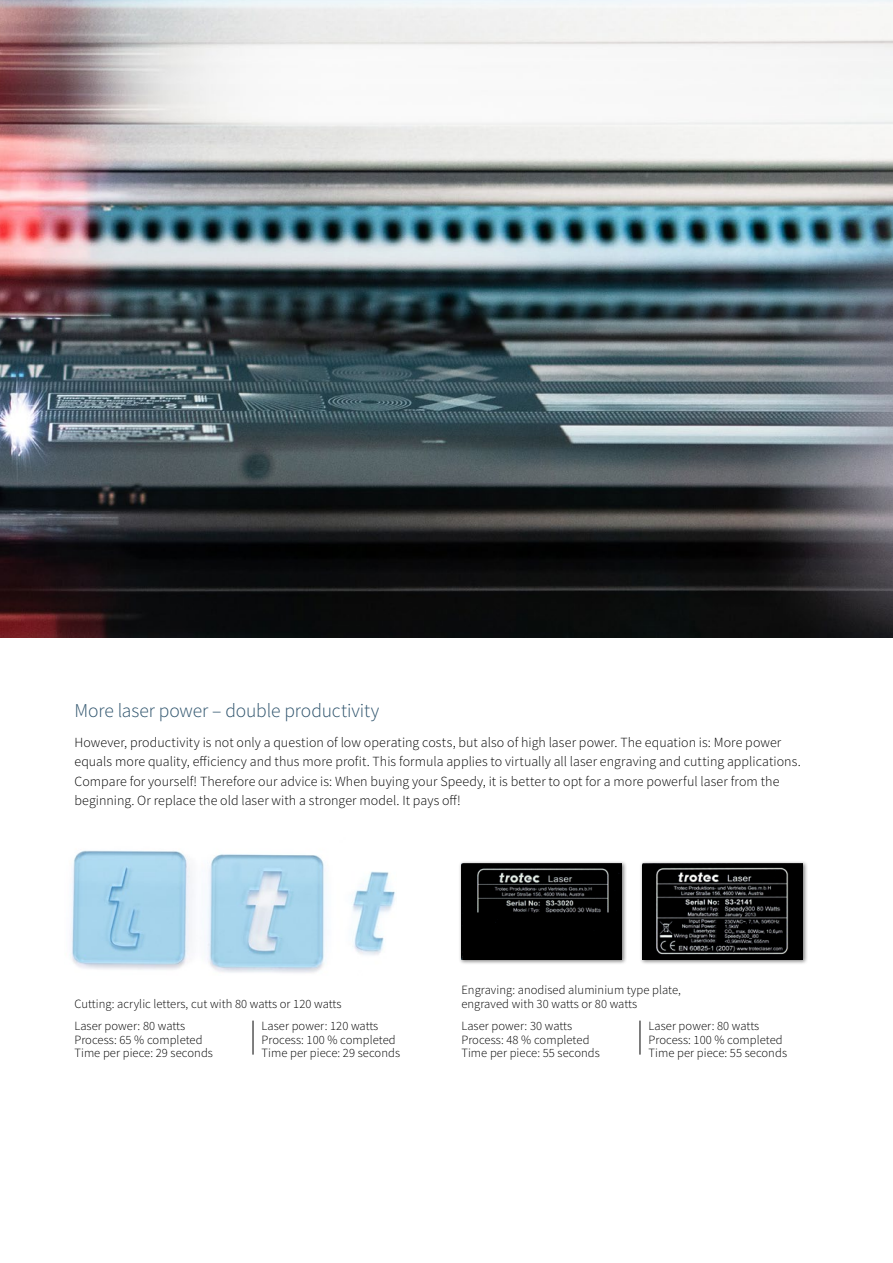
<style>
.page{position:relative;width:893px;height:1263px;background:#fff}
.page>*{position:absolute;margin:0;border:0;box-sizing:border-box;transform-origin:0 0}
.t1{font:300 19.5px "Source Sans Pro";letter-spacing:-.005em;color:#2e536c}
.t2{font:300 13.95px/19.5px "Source Sans Pro";letter-spacing:.005em;color:#000}
.t3{font:300 12.6px/13.5px "Source Sans Pro";letter-spacing:.005em;color:#000}
</style>
<div class="page">
<img style="left:71px;top:850px;width:325px;height:123px">
<div style="left:458px;top:860px;width:169px;height:104px;background:#000;opacity:.5"></div>
<img style="left:461px;top:863px;width:161px;height:96px">
<div style="left:640px;top:860px;width:168px;height:104px;background:#000;opacity:.5"></div>
<img style="left:642px;top:863px;width:161px;height:96px">
<hr style="left:253px;top:1020px;width:1px;height:34px;background:#000">
<hr style="left:640px;top:1020px;width:1px;height:34px;background:#000">
<img style="left:0;top:0;width:893px;height:638px">
<h1 class="t1" style="left:74px;top:699px;width:307px">More laser power – double productivity</h1>
<p class="t2" style="left:74px;top:732px;width:728px">However, productivity is not only a question of low operating costs, but also of high laser power. The equation is: More power equals more quality, efficiency and thus more profit. This formula applies to virtually all laser engraving and cutting applications.<br>Compare for yourself! Therefore our advice is: When buying your Speedy, it is better to opt for a more powerful laser from the beginning. Or replace the old laser with a stronger model. It pays off!</p>
<p class="t3" style="left:74px;top:997px;width:269px">Cutting: acrylic letters, cut with 80 watts or 120 watts</p>
<p class="t3" style="left:461px;top:983px;width:221px">Engraving: anodised aluminium type plate, engraved with 30 watts or 80 watts</p>
<p class="t3" style="left:74px;top:1019px;width:140px">Laser power: 80 watts<br>Process: 65 % completed<br>Time per piece: 29 seconds</p>
<p class="t3" style="left:461px;top:1019px;width:140px">Laser power: 30 watts<br>Process: 48 % completed<br>Time per piece: 55 seconds</p>
<p class="t3" style="left:261px;top:1019px;width:140px">Laser power: 120 watts<br>Process: 100 % completed<br>Time per piece: 29 seconds</p>
<p class="t3" style="left:648px;top:1019px;width:140px">Laser power: 80 watts<br>Process: 100 % completed<br>Time per piece: 55 seconds</p>
</div>
